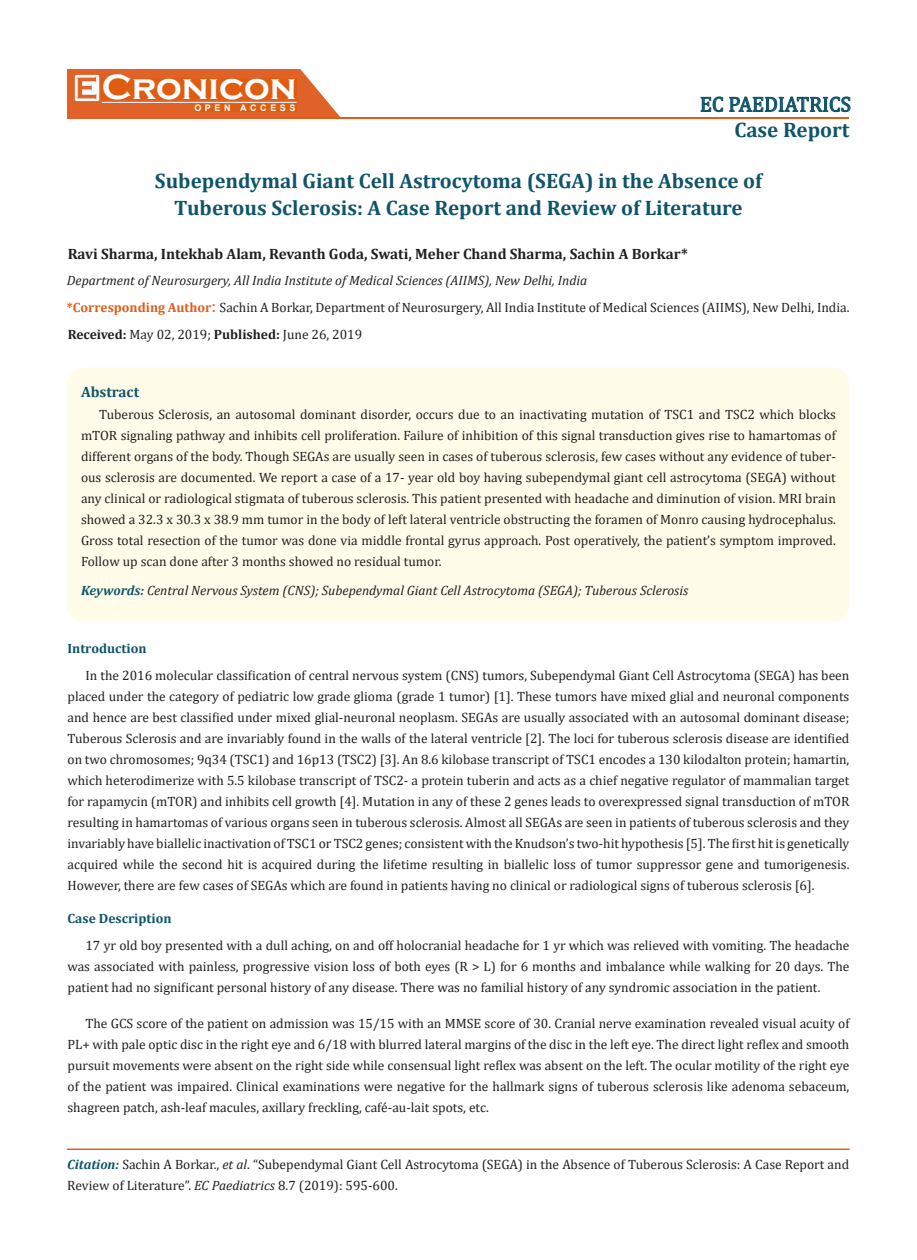
<style>
.page{position:relative;width:917px;height:1260px;background:#fff}
.page>*{position:absolute;margin:0;border:0;box-sizing:border-box;transform-origin:0 0}
.t1{font:700 36px "Copperplate Gothic";color:#fff}
.t2{font:700 21px/27px "Cambria";color:#0e546a;text-align:center}
.t3{font:21px "Cambria";color:#0e546a}
.t4{font:700 15px "Cambria";color:#231f20}
.t5{font:700 15px "Cambria";color:#0e546a}
.t6{font:13.5px/21px "Cambria";color:#231f20;text-align:justify}
.t7{font:italic 13.5px "Cambria";color:#231f20}
.t8{font:700 13.5px "Cambria";color:#0e546a}
.t9{font:700 9px "Arial";letter-spacing:.4em;color:#fff}
.s1{font-weight:700;color:#e05d1a}
.s2{font-size:18px;color:#e05d1a}
.s3{font-weight:700}
.s4{font-weight:700;color:#0e546a}
.s5{font-weight:700;font-style:italic;color:#0e546a}
.s6{font-style:italic}
</style>
<div class="page">
<div style="left:67px;top:70px;width:290px;height:49px;background:#e06228"></div>
<svg style="left:300px;top:69px;width:90px;height:49px"></svg>
<img style="left:75px;top:75px;width:24px;height:26px">
<div style="left:102px;top:79px;width:195px;height:21px;background:#df5d11"></div>
<div style="left:194px;top:105px;width:103px;height:7px;background:#df5d11"></div>
<svg style="left:700px;top:97px;width:23px;height:15px"></svg>
<svg style="left:729px;top:97px;width:121px;height:15px"></svg>
<hr style="left:102px;top:102px;width:194px;height:1px;background:#fff">
<hr style="left:279px;top:118px;width:569px;height:1px;background:#e05d1a">
<div style="left:67px;top:1149px;width:782px;height:1px;border:1px solid #e05d1a"></div>
<div style="left:67px;top:368px;width:782px;height:254px;background:#fffde9;border-radius:18px"></div>
<p class="t1" style="left:102px;top:68px;width:196px">Cronicon</p>
<p class="t9" style="left:194px;top:102px;width:103px">OPEN ACCESS</p>
<p class="t3" style="left:700px;top:92px;width:153px">EC PAEDIATRICS</p>
<p class="t2" style="left:734px;top:116px;width:117px">Case Report</p>
<p class="t2" style="left:155px;top:166px;width:608px">Subependymal Giant Cell Astrocytoma (SEGA) in the Absence of<br>Tuberous Sclerosis: A Case Report and Review of Literature</p>
<p class="t4" style="left:68px;top:244px;width:621px">Ravi Sharma, Intekhab Alam, Revanth Goda, Swati, Meher Chand Sharma, Sachin A Borkar*</p>
<p class="t7" style="left:67px;top:271px;width:522px">Department of Neurosurgery, All India Institute of Medical Sciences (AIIMS), New Delhi, India</p>
<p class="t6" style="left:67px;top:297px;width:784px"><span class="s1">*Corresponding Author</span><span class="s2">:</span> Sachin A Borkar, Department of Neurosurgery, All India Institute of Medical Sciences (AIIMS), New Delhi, India.</p>
<p class="t6" style="left:68px;top:323px;width:296px"><span class="s3">Received:</span> May 02, 2019; <span class="s3">Published:</span> June 26, 2019</p>
<p class="t5" style="left:81px;top:381px;width:60px">Abstract</p>
<p class="t6" style="left:81px;top:403px;width:756px;text-indent:18px">Tuberous Sclerosis, an autosomal dominant disorder, occurs due to an inactivating mutation of TSC1 and TSC2 which blocks mTOR signaling pathway and inhibits cell proliferation. Failure of inhibition of this signal transduction gives rise to hamartomas of different organs of the body. Though SEGAs are usually seen in cases of tuberous sclerosis, few cases without any evidence of tuber&shy;ous sclerosis are documented. We report a case of a 17- year old boy having subependymal giant cell astrocytoma (SEGA) without any clinical or radiological stigmata of tuberous sclerosis. This patient presented with headache and diminution of vision. MRI brain showed a 32.3 x 30.3 x 38.9 mm tumor in the body of left lateral ventricle obstructing the foramen of Monro causing hydrocephalus.<br>Gross total resection of the tumor was done via middle frontal gyrus approach. Post operatively, the patient’s symptom improved.<br>Follow up scan done after 3 months showed no residual tumor.</p>
<p class="t7" style="left:81px;top:581px;width:608px"><span class="s4">Keywords:</span> Central Nervous System (CNS); Subependymal Giant Cell Astrocytoma (SEGA); Tuberous Sclerosis</p>
<p class="t8" style="left:67px;top:638px;width:80px">Introduction</p>
<p class="t6" style="left:67px;top:664px;width:783px;text-indent:18px">In the 2016 molecular classification of central nervous system (CNS) tumors, Subependymal Giant Cell Astrocytoma (SEGA) has been placed under the category of pediatric low grade glioma (grade 1 tumor) [1]. These tumors have mixed glial and neuronal components and hence are best classified under mixed glial-neuronal neoplasm. SEGAs are usually associated with an autosomal dominant disease; Tuberous Sclerosis and are invariably found in the walls of the lateral ventricle [2]. The loci for tuberous sclerosis disease are identified on two chromosomes; 9q34 (TSC1) and 16p13 (TSC2) [3]. An 8.6 kilobase transcript of TSC1 encodes a 130 kilodalton protein; hamartin, which heterodimerize with 5.5 kilobase transcript of TSC2- a protein tuberin and acts as a chief negative regulator of mammalian target for rapamycin (mTOR) and inhibits cell growth [4]. Mutation in any of these 2 genes leads to overexpressed signal transduction of mTOR resulting in hamartomas of various organs seen in tuberous sclerosis. Almost all SEGAs are seen in patients of tuberous sclerosis and they invariably have biallelic inactivation of TSC1 or TSC2 genes; consistent with the Knudson’s two-hit hypothesis [5]. The first hit is genetically acquired while the second hit is acquired during the lifetime resulting in biallelic loss of tumor suppressor gene and tumorigenesis.<br>However, there are few cases of SEGAs which are found in patients having no clinical or radiological signs of tuberous sclerosis [6].</p>
<p class="t8" style="left:67px;top:908px;width:106px">Case Description</p>
<p class="t6" style="left:67px;top:934px;width:783px;text-indent:18px">17 yr old boy presented with a dull aching, on and off holocranial headache for 1 yr which was relieved with vomiting. The headache was associated with painless, progressive vision loss of both eyes (R &gt; L) for 6 months and imbalance while walking for 20 days. The patient had no significant personal history of any disease. There was no familial history of any syndromic association in the patient.</p>
<p class="t6" style="left:67px;top:1012px;width:783px;text-indent:18px">The GCS score of the patient on admission was 15/15 with an MMSE score of 30. Cranial nerve examination revealed visual acuity of PL+ with pale optic disc in the right eye and 6/18 with blurred lateral margins of the disc in the left eye. The direct light reflex and smooth pursuit movements were absent on the right side while consensual light reflex was absent on the left. The ocular motility of the right eye of the patient was impaired. Clinical examinations were negative for the hallmark signs of tuberous sclerosis like adenoma sebaceum, shagreen patch, ash-leaf macules, axillary freckling, café-au-lait spots, etc.</p>
<p class="t6" style="left:67px;top:1154px;width:783px"><span class="s5">Citation:</span> Sachin A Borkar., <span class="s6">et al</span>. “Subependymal Giant Cell Astrocytoma (SEGA) in the Absence of Tuberous Sclerosis: A Case Report and<br>Review of Literature”. <span class="s6">EC Paediatrics</span> 8.7 (2019): 595-600.</p>
</div>
